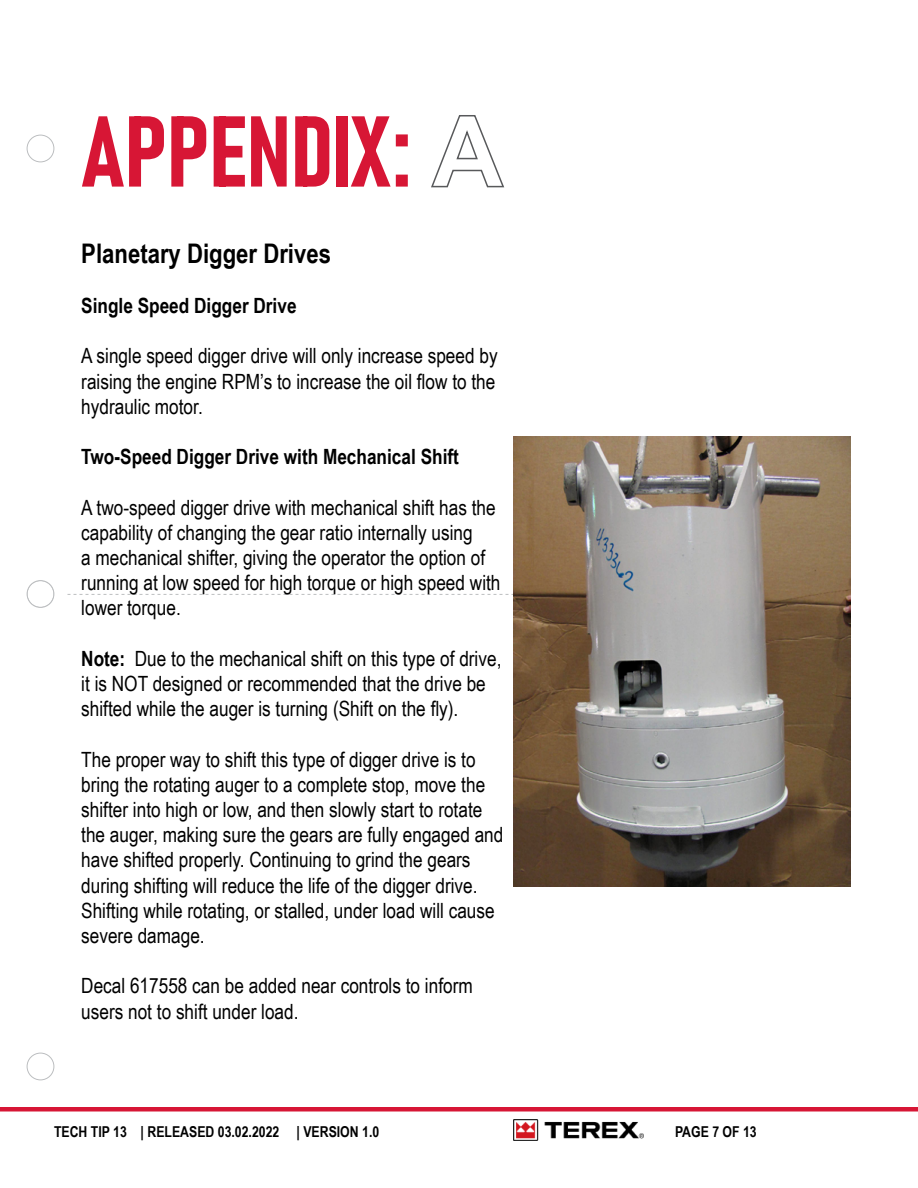
<style>
.page{position:relative;width:918px;height:1188px;background:#fff}
.page>*{position:absolute;margin:0;border:0;box-sizing:border-box;transform-origin:0 0}
.t1{font:99px "Bahnschrift";color:#d71635}
.t2{font:700 27px "Arial Narrow";color:#000}
.t3{font:21px/25.2px "Arial Narrow";color:#000}
.t4{font:700 21px "Arial Narrow";color:#000}
.t5{font:700 15px "Arial Narrow";color:#000}
.s1{font-family:"Arial";font-weight:700;color:#58595b}
.s2{font-weight:700}
</style>
<div class="page">
<svg style="left:68px;top:594px;width:445px;height:1px"></svg>
<img style="left:513px;top:436px;width:337px;height:451px">
<div style="left:27px;top:1053px;width:27px;height:27px;border:1px solid #bcbec0;border-radius:50%"></div>
<div style="left:27px;top:581px;width:27px;height:26px;border:1px solid #bcbec0;border-radius:50%"></div>
<div style="left:27px;top:580px;width:27px;height:28px;border:1px solid #bcbec0;border-radius:50%"></div>
<div style="left:27px;top:135px;width:27px;height:27px;border:1px solid #bcbec0;border-radius:50%"></div>
<div style="left:0;top:1107px;width:918px;height:5px;background:#d71635"></div>
<img style="left:513px;top:1119px;width:130px;height:22px">
<h1 class="t1" style="left:81px;top:77px;width:424px">APPENDIX: <span class="s1">A</span></h1>
<p class="t2" style="left:81px;top:233px;width:251px">Planetary Digger Drives</p>
<p class="t4" style="left:81px;top:290px;width:217px">Single Speed Digger Drive</p>
<p class="t3" style="left:81px;top:343px;width:418px;text-align:justify">A single speed digger drive will only increase speed by raising the engine RPM’s to increase the oil flow to the hydraulic motor.</p>
<p class="t4" style="left:81px;top:441px;width:379px">Two-Speed Digger Drive with Mechanical Shift</p>
<p class="t3" style="left:81px;top:494px;width:421px">A two-speed digger drive with mechanical shift has the capability of changing the gear ratio internally using<br>a mechanical shifter, giving the operator the option of running at low speed for high torque or high speed with lower torque.</p>
<p class="t3" style="left:81px;top:645px;width:422px"><span class="s2">Note:</span> Due to the mechanical shift on this type of drive, it is NOT designed or recommended that the drive be shifted while the auger is turning (Shift on the fly).</p>
<p class="t3" style="left:81px;top:746px;width:424px">The proper way to shift this type of digger drive is to bring the rotating auger to a complete stop, move the shifter into high or low, and then slowly start to rotate the auger, making sure the gears are fully engaged and have shifted properly. Continuing to grind the gears during shifting will reduce the life of the digger drive.<br>Shifting while rotating, or stalled, under load will cause severe damage.</p>
<p class="t3" style="left:81px;top:973px;width:393px">Decal 617558 can be added near controls to inform users not to shift under load.</p>
<p class="t5" style="left:54px;top:1121px;width:327px">TECH TIP 13 | RELEASED 03.02.2022 | VERSION 1.0</p>
<p class="t5" style="left:675px;top:1121px;width:83px">PAGE 7 OF 13</p>
</div>
